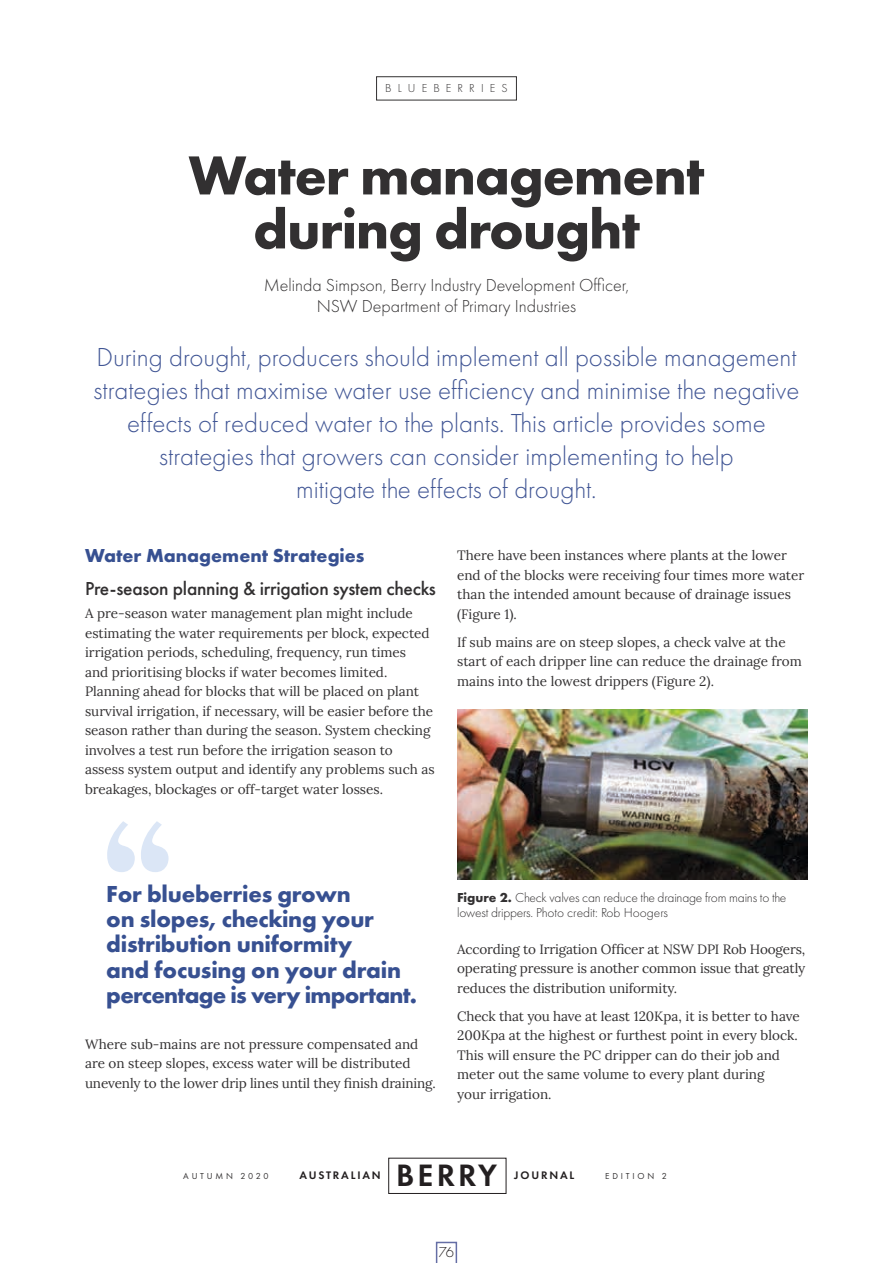
<style>
.page{position:relative;width:893px;height:1263px;background:#fff}
.page>*{position:absolute;margin:0;border:0;box-sizing:border-box;transform-origin:0 0}
.t1{font:700 57px/54px "Futura PT";letter-spacing:-.02em;color:#323031;text-align:center}
.t2{font:600 32.1px "Futura PT";letter-spacing:.095em;color:#231f20}
.t3{font:300 27px/33px "Futura PT";color:#415695;text-align:center}
.t4{font:700 24px/25.5px "Futura PT";letter-spacing:-.01em;color:#375091}
.t5{font:500 19.5px "Futura PT";letter-spacing:-.01em;color:#323031}
.t6{font:700 19.5px "Futura PT";color:#375091}
.t7{font:300 18px/21px "Futura PT";color:#323031;text-align:center}
.t8{font:300 15px "Futura PT";color:#231f20}
.t9{font:13.5px/19.5px "Lora";color:#323031}
.t10{font:300 13.5px/15px "Futura PT";letter-spacing:-.015em;color:#323031}
.t11{font:300 12px "Futura PT";letter-spacing:.51em;color:#323031}
.t12{font:600 11.4px "Futura PT";letter-spacing:.16em;color:#231f20}
.t13{font:9px "Futura PT";letter-spacing:.31em;color:#323031}
.s1{font-weight:700}
</style>
<div class="page">
<svg style="left:436px;top:1242px;width:21px;height:21px"></svg>
<svg style="left:107px;top:821px;width:62px;height:51px"></svg>
<img style="left:457px;top:710px;width:351px;height:170px">
<p class="t11" style="left:385px;top:82px;width:124px">BLUEBERRIES</p>
<h1 class="t1" style="left:189px;top:147px;width:517px">Water management during drought</h1>
<h3 class="t7" style="left:264px;top:274px;width:367px">Melinda Simpson, Berry Industry Development Officer,<br>NSW Department of Primary Industries</h3>
<p class="t3" style="left:93px;top:341px;width:707px">During drought, producers should implement all possible management strategies that maximise water use efficiency and minimise the negative effects of reduced water to the plants. This article provides some strategies that growers can consider implementing to help<br>mitigate the effects of drought.</p>
<h3 class="t6" style="left:85px;top:543px;width:281px">Water Management Strategies</h3>
<h3 class="t5" style="left:85px;top:576px;width:352px">Pre-season planning &amp; irrigation system checks</h3>
<p class="t9" style="left:85px;top:603px;width:351px">A pre-season water management plan might include estimating the water requirements per block, expected irrigation periods, scheduling, frequency, run times<br>and prioritising blocks if water becomes limited.<br>Planning ahead for blocks that will be placed on plant survival irrigation, if necessary, will be easier before the season rather than during the season. System checking involves a test run before the irrigation season to assess system output and identify any problems such as breakages, blockages or off-target water losses.</p>
<p class="t9" style="left:457px;top:545px;width:349px">There have been instances where plants at the lower end of the blocks were receiving four times more water than the intended amount because of drainage issues (Figure 1).</p>
<p class="t9" style="left:457px;top:631px;width:346px">If sub mains are on steep slopes, a check valve at the start of each dripper line can reduce the drainage from mains into the lowest drippers (Figure 2).</p>
<h3 class="t4" style="left:106px;top:880px;width:312px">For blueberries grown<br>on slopes, checking your distribution uniformity<br>and focusing on your drain percentage is very important.</h3>
<p class="t9" style="left:85px;top:1033px;width:352px">Where sub-mains are not pressure compensated and are on steep slopes, excess water will be distributed unevenly to the lower drip lines until they finish draining.</p>
<p class="t10" style="left:457px;top:890px;width:331px"><span class="s1">Figure 2.</span> Check valves can reduce the drainage from mains to the lowest drippers. Photo credit: Rob Hoogers</p>
<p class="t9" style="left:457px;top:938px;width:350px;text-align:justify">According to Irrigation Officer at NSW DPI Rob Hoogers, operating pressure is another common issue that greatly reduces the distribution uniformity.</p>
<p class="t9" style="left:457px;top:1005px;width:344px">Check that you have at least 120Kpa, it is better to have 200Kpa at the highest or furthest point in every block.<br>This will ensure the PC dripper can do their job and meter out the same volume to every plant during<br>your irrigation.</p>
<p class="t13" style="left:183px;top:1171px;width:87px">AUTUMN 2020</p>
<p class="t12" style="left:300px;top:1168px;width:83px">AUSTRALIAN</p>
<h2 class="t2" style="left:396px;top:1155px;width:103px">BERRY</h2>
<p class="t12" style="left:514px;top:1168px;width:61px">JOURNAL</p>
<p class="t13" style="left:605px;top:1171px;width:63px">EDITION 2</p>
<p class="t8" style="left:439px;top:1243px;width:17px">76</p>
</div>
